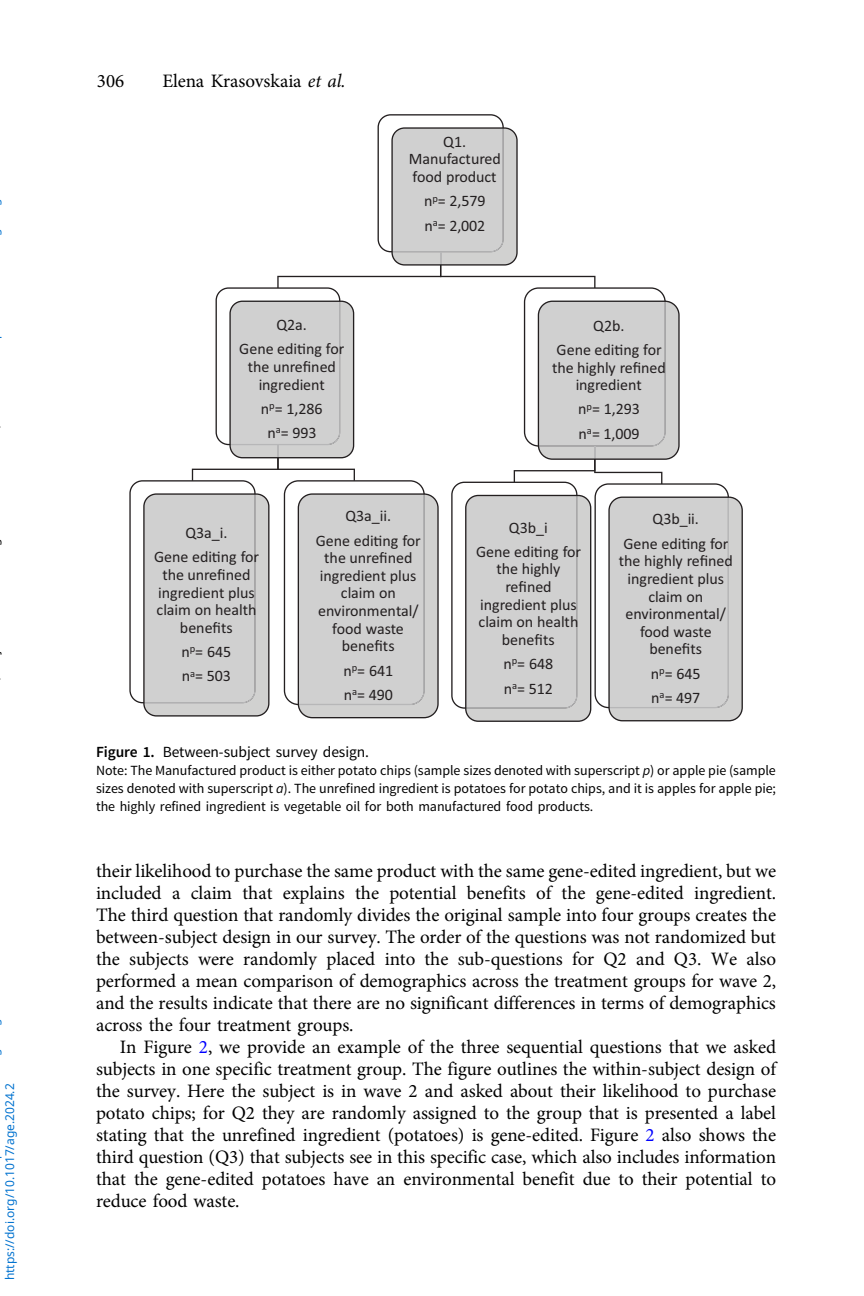
<style>
.page{position:relative;width:864px;height:1296px;background:#fff}
.page>*{position:absolute;margin:0;border:0;box-sizing:border-box;transform-origin:0 0}
.t1{font:19px/22px "Adv OT1 ef 757 c 0";color:#000;text-align:justify}
.t2{font:16px/17.6px "Calibri";letter-spacing:-.005em;color:#231f20;text-align:center}
.t3{font:15.4px "Adv OT0 e 40 dc 65";color:#000}
.t4{font:14px/18px "Adv OT0 e 40 dc 65";color:#000;text-align:justify}
.t5{font:12px "Noto Sans";color:#0172cf}
.s1{font-family:"Adv OT7 d 6 df 7 ab.I"}
.s2{font-family:"Adv OT031 da 8 bf"}
.s3{font-family:"Adv O Tcabc 3928.I"}
.s4{color:#00f}
</style>
<div class="page">
<svg style="left:129px;top:114px;width:614px;height:608px"></svg>
<p class="t5" style="left:1px;top:1280px;width:198px;rotate:-90deg">https://doi.org/10.1017/age.2024.2</p>
<p class="t1" style="left:97px;top:71px;width:29px">306</p>
<p class="t1" style="left:162px;top:71px;width:185px">Elena Krasovskaia <span class="s1">et al.</span></p>
<p class="t2" style="left:239px;top:314px;width:107px;line-height:24.4px">Q2a.<br>Gene edi-ng for</p>
<p class="t2" style="left:248px;top:359px;width:90px">the unrefined ingredient</p>
<p class="t2" style="left:261px;top:398px;width:63px;line-height:24.4px">n<sup>p</sup>= 1,286 n<sup>a</sup>= 993</p>
<p class="t2" style="left:409px;top:134px;width:94px">Q1.<br>Manufactured food product</p>
<p class="t2" style="left:424px;top:190px;width:63px;line-height:24.4px;text-align:left">n<sup>p</sup>= 2,579 n<sup>a</sup>= 2,002</p>
<p class="t2" style="left:556px;top:314px;width:107px;line-height:24.4px">Q2b.<br>Gene edi-ng for</p>
<p class="t2" style="left:552px;top:360px;width:115px">the highly refined ingredient</p>
<p class="t2" style="left:578px;top:398px;width:63px;line-height:24.6px;text-align:left">n<sup>p</sup>= 1,293 n<sup>a</sup>= 1,009</p>
<p class="t2" style="left:154px;top:522px;width:107px;line-height:24.4px">Q3a_i.<br>Gene edi-ng for</p>
<p class="t2" style="left:157px;top:567px;width:101px">the unrefined ingredient plus claim on health benefits</p>
<p class="t2" style="left:182px;top:641px;width:51px;line-height:24.4px;text-align:left">n<sup>p</sup>= 645 n<sup>a</sup>= 503</p>
<p class="t2" style="left:316px;top:505px;width:107px;line-height:24.4px">Q3a_ii.<br>Gene edi-ng for</p>
<p class="t2" style="left:318px;top:550px;width:102px">the unrefined ingredient plus claim on environmental/ food waste benefits</p>
<p class="t2" style="left:344px;top:659px;width:51px;line-height:24.4px;text-align:left">n<sup>p</sup>= 641 n<sup>a</sup>= 490</p>
<p class="t2" style="left:476px;top:516px;width:107px;line-height:24.4px">Q3b_i<br>Gene edi-ng for</p>
<p class="t2" style="left:479px;top:562px;width:101px">the highly refined ingredient plus claim on health benefits</p>
<p class="t2" style="left:504px;top:653px;width:51px;line-height:24.4px;text-align:left">n<sup>p</sup>= 648 n<sup>a</sup>= 512</p>
<p class="t2" style="left:623px;top:508px;width:107px;line-height:24.4px">Q3b_ii.<br>Gene edi-ng for</p>
<p class="t2" style="left:619px;top:554px;width:115px">the highly refined ingredient plus claim on environmental/ food waste benefits</p>
<p class="t2" style="left:651px;top:662px;width:51px;line-height:24.4px;text-align:left">n<sup>p</sup>= 645 n<sup>a</sup>= 497</p>
<p class="t3" style="left:96px;top:746px;width:274px"><span class="s2">Figure 1.</span> Between-subject survey design.</p>
<p class="t4" style="left:96px;top:762px;width:681px">Note: The Manufactured product is either potato chips (sample sizes denoted with superscript <span class="s3">p</span>) or apple pie (sample sizes denoted with superscript <span class="s3">a</span>). The unrefined ingredient is potatoes for potato chips, and it is apples for apple pie; the highly refined ingredient is vegetable oil for both manufactured food products.</p>
<p class="t1" style="left:96px;top:861px;width:681px">their likelihood to purchase the same product with the same gene-edited ingredient, but we included a claim that explains the potential benefits of the gene-edited ingredient.<br>The third question that randomly divides the original sample into four groups creates the between-subject design in our survey. The order of the questions was not randomized but the subjects were randomly placed into the sub-questions for Q2 and Q3. We also performed a mean comparison of demographics across the treatment groups for wave 2, and the results indicate that there are no significant differences in terms of demographics across the four treatment groups.</p>
<p class="t1" style="left:96px;top:1037px;width:681px;text-indent:24px">In Figure <span class="s4">2</span>, we provide an example of the three sequential questions that we asked subjects in one specific treatment group. The figure outlines the within-subject design of the survey. Here the subject is in wave 2 and asked about their likelihood to purchase potato chips; for Q2 they are randomly assigned to the group that is presented a label stating that the unrefined ingredient (potatoes) is gene-edited. Figure <span class="s4">2</span> also shows the third question (Q3) that subjects see in this specific case, which also includes information that the gene-edited potatoes have an environmental benefit due to their potential to reduce food waste.</p>
</div>
